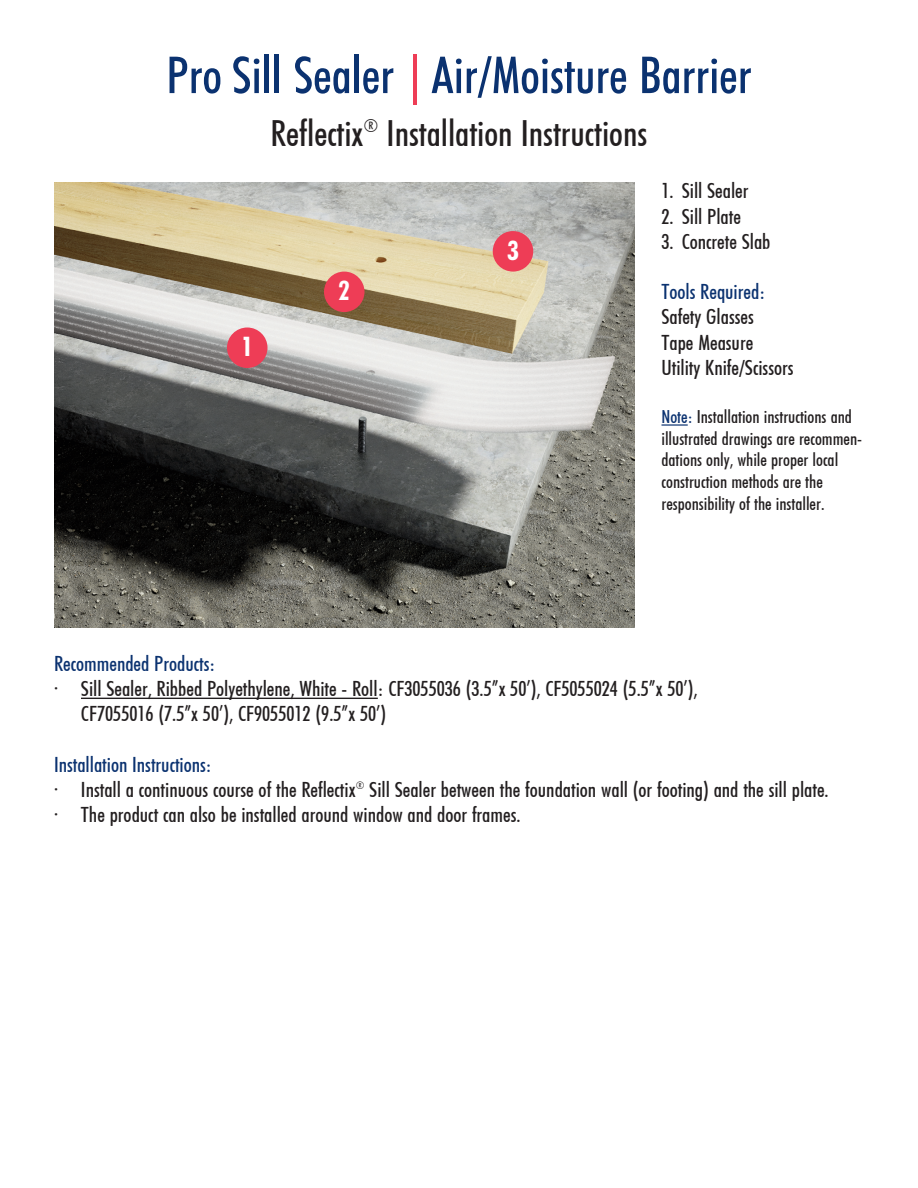
<style>
.page{position:relative;width:918px;height:1188px;background:#fff}
.page>*{position:absolute;margin:0;border:0;box-sizing:border-box;transform-origin:0 0}
.t1{font:51px "Futuri Condensed Regular SWFTE";color:#0b3270}
.t2{font:36px "Futuri Condensed Regular SWFTE";color:#231f20}
.t3{font:700 27px "Futuri Condensed SW";color:#fff}
.t4{font:21px/25.2px "Futuri Condensed Regular SWFTE";color:#231f20}
.t5{font:21px "Futuri Condensed Regular SWFTE";color:#0b3270}
.t6{font:18px/21.6px "Futuri Condensed Regular SWFTE";color:#231f20}
.s1{color:#ee3d56}
.s2{color:#0b3270}
</style>
<div class="page">
<hr style="left:81px;top:698px;width:297px;height:1px;background:#231f20">
<hr style="left:662px;top:424px;width:26px;height:2px;background:#0b3270">
<img style="left:54px;top:182px;width:580px;height:446px">
<div style="left:227px;top:328px;width:41px;height:40px;background:#ee3d56;border-radius:50%"></div>
<div style="left:324px;top:272px;width:40px;height:40px;background:#ee3d56;border-radius:50%"></div>
<div style="left:493px;top:231px;width:40px;height:41px;background:#ee3d56;border-radius:50%"></div>
<h1 class="t1" style="left:166px;top:46px;width:587px">Pro Sill Sealer <span class="s1">|</span> Air/Moisture Barrier</h1>
<h2 class="t2" style="left:271px;top:112px;width:378px">Reflectix<sup>®</sup> Installation Instructions</h2>
<p class="t3" style="left:241px;top:335px;width:13px">1</p>
<p class="t3" style="left:338px;top:279px;width:13px">2</p>
<p class="t3" style="left:507px;top:239px;width:13px">3</p>
<p class="t4" style="left:662px;top:179px;width:89px">1. Sill Sealer</p>
<p class="t4" style="left:662px;top:204px;width:81px">2. Sill Plate</p>
<p class="t4" style="left:662px;top:229px;width:111px">3. Concrete Slab</p>
<p class="t5" style="left:662px;top:280px;width:105px">Tools Required:</p>
<p class="t4" style="left:662px;top:305px;width:134px">Safety Glasses<br>Tape Measure<br>Utility Knife/Scissors</p>
<p class="t6" style="left:661px;top:406px;width:202px"><span class="s2">Note:</span> Installation instructions and illustrated drawings are recommen&shy;dations only, while proper local construction methods are the responsibility of the installer.</p>
<p class="t5" style="left:54px;top:651px;width:163px">Recommended Products:</p>
<p class="t4" style="left:81px;top:676px;width:618px;text-indent:-27px">• Sill Sealer, Ribbed Polyethylene, White - Roll: CF3055036 (3.5”x 50’), CF5055024 (5.5”x 50’),<br>CF7055016 (7.5”x 50’), CF9055012 (9.5”x 50’)</p>
<p class="t5" style="left:54px;top:752px;width:159px">Installation Instructions:</p>
<p class="t4" style="left:54px;top:777px;width:776px">• Install a continuous course of the Reflectix<sup>®</sup> Sill Sealer between the foundation wall (or footing) and the sill plate.</p>
<p class="t4" style="left:54px;top:802px;width:468px">• The product can also be installed around window and door frames.</p>
</div>
